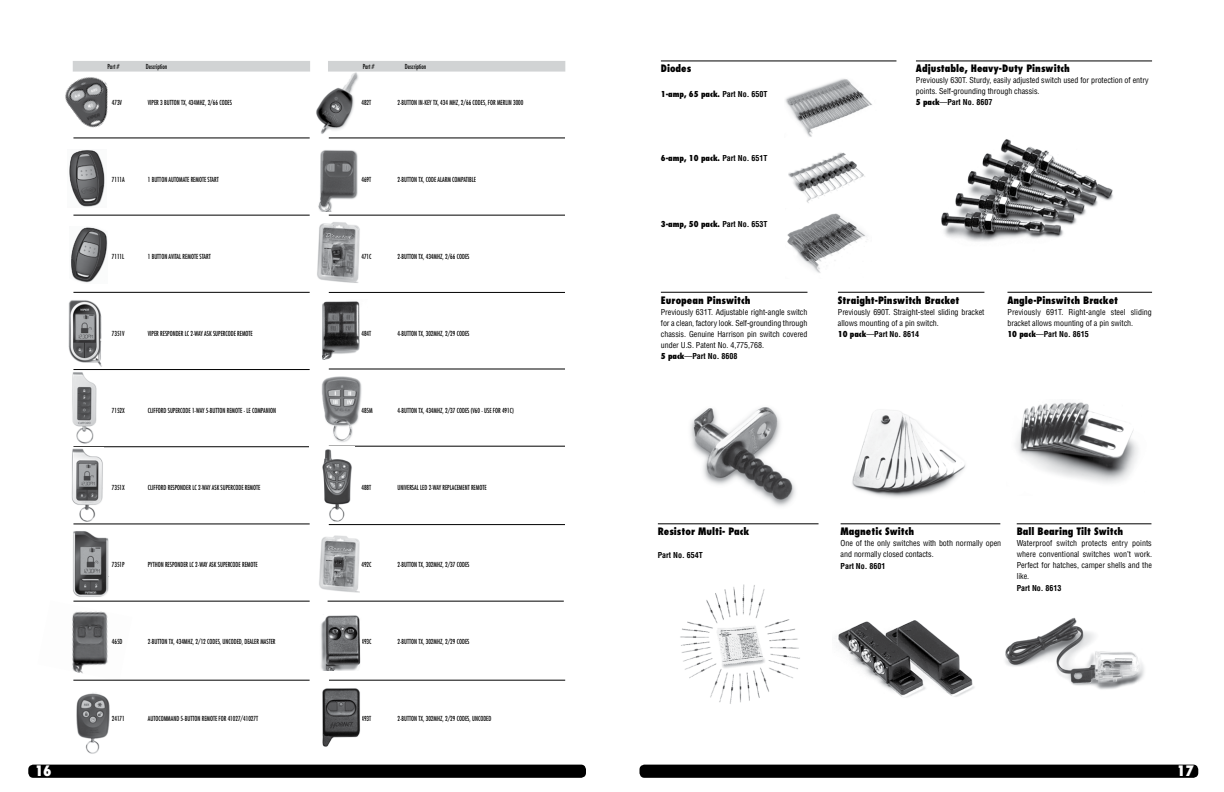
<style>
.page{position:relative;width:1224px;height:792px;background:#fff}
.page>*{position:absolute;margin:0;border:0;box-sizing:border-box;transform-origin:0 0}
.t1{font:800 condensed 14px "Futura";color:#fff}
.t2{font:800 condensed 10px "Futura";color:#000}
.t3{font:condensed 8px/11px "Helvetica";letter-spacing:-.005em;color:#000}
.t4{font:800 condensed 8px "Futura";color:#000}
.t5{font:700 condensed 8px "Helvetica";color:#000}
.t6{font:condensed 6.8px "Futura";color:#000;scale:.93 1}
.s1{font-family:"Helvetica";font-weight:700}
.s2{font-family:"Futura";font-weight:800}
.s3{font-weight:700}
</style>
<div class="page">
<div style="left:28px;top:765px;width:558px;height:13px;background:#000;border-radius:5px"></div>
<div style="left:640px;top:765px;width:558px;height:13px;background:#000;border-radius:5px"></div>
<img style="left:76px;top:693px;width:34px;height:61px">
<img style="left:318px;top:150px;width:40px;height:61px">
<img style="left:323px;top:301px;width:37px;height:59px">
<img style="left:317px;top:222px;width:43px;height:61px">
<img style="left:316px;top:72px;width:43px;height:62px">
<img style="left:72px;top:600px;width:60px;height:80px">
<img style="left:321px;top:376px;width:50px;height:70px">
<hr style="left:73px;top:137px;width:237px;height:1px;background:#000">
<hr style="left:329px;top:137px;width:236px;height:1px;background:#000">
<hr style="left:73px;top:215px;width:237px;height:1px;background:#000">
<hr style="left:329px;top:215px;width:236px;height:1px;background:#000">
<hr style="left:329px;top:292px;width:236px;height:1px;background:#000">
<hr style="left:329px;top:368px;width:236px;height:2px;background:#000">
<hr style="left:329px;top:446px;width:236px;height:1px;background:#000">
<hr style="left:329px;top:524px;width:236px;height:1px;background:#000">
<hr style="left:73px;top:680px;width:237px;height:1px;background:#000">
<hr style="left:329px;top:680px;width:236px;height:1px;background:#000">
<hr style="left:73px;top:292px;width:237px;height:1px;background:#000">
<hr style="left:73px;top:369px;width:237px;height:1px;background:#000">
<hr style="left:73px;top:446px;width:237px;height:1px;background:#000">
<hr style="left:73px;top:523px;width:237px;height:1px;background:#000">
<hr style="left:73px;top:601px;width:237px;height:1px;background:#000">
<hr style="left:328px;top:601px;width:236px;height:1px;background:#000">
<svg style="left:73px;top:61px;width:237px;height:11px;background:#d2d4d5"></svg>
<svg style="left:328px;top:61px;width:237px;height:11px;background:#d2d4d5"></svg>
<img style="left:65px;top:66px;width:59px;height:62px">
<img style="left:71px;top:227px;width:37px;height:56px">
<img style="left:69px;top:150px;width:36px;height:57px">
<hr style="left:661px;top:60px;width:235px;height:1px;background:#000">
<img style="left:680px;top:584px;width:120px;height:120px">
<img style="left:838px;top:620px;width:137px;height:78px">
<hr style="left:841px;top:523px;width:159px;height:1px;background:#000">
<hr style="left:658px;top:523px;width:161px;height:1px;background:#000">
<hr style="left:1017px;top:523px;width:134px;height:1px;background:#000">
<img style="left:788px;top:152px;width:77px;height:51px">
<img style="left:787px;top:213px;width:80px;height:60px">
<hr style="left:916px;top:60px;width:236px;height:1px;background:#000">
<img style="left:941px;top:139px;width:172px;height:103px">
<img style="left:1015px;top:402px;width:123px;height:81px">
<img style="left:852px;top:410px;width:114px;height:88px">
<img style="left:690px;top:407px;width:105px;height:100px">
<hr style="left:661px;top:292px;width:146px;height:1px;background:#000">
<hr style="left:838px;top:292px;width:146px;height:1px;background:#000">
<hr style="left:1007px;top:292px;width:145px;height:1px;background:#000">
<img style="left:1005px;top:617px;width:139px;height:73px">
<img style="left:785px;top:78px;width:87px;height:59px">
<img style="left:68px;top:300px;width:34px;height:67px">
<img style="left:72px;top:372px;width:25px;height:72px">
<img style="left:73px;top:531px;width:36px;height:66px">
<img style="left:322px;top:446px;width:33px;height:76px">
<img style="left:319px;top:535px;width:40px;height:58px">
<img style="left:322px;top:688px;width:38px;height:59px">
<img style="left:321px;top:615px;width:40px;height:56px">
<img style="left:72px;top:448px;width:31px;height:74px">
<p class="t6" style="left:108px;top:62px;width:14px">PART #</p>
<p class="t6" style="left:146px;top:62px;width:24px">DESCRIPTION</p>
<p class="t6" style="left:363px;top:62px;width:14px">PART #</p>
<p class="t6" style="left:405px;top:62px;width:24px">DESCRIPTION</p>
<p class="t6" style="left:112px;top:99px;width:12px">473V</p>
<p class="t6" style="left:148px;top:99px;width:92px">VIPER 3 BUTTON TX, 434MHZ, 2/66 CODES</p>
<p class="t6" style="left:361px;top:99px;width:12px">482T</p>
<p class="t6" style="left:397px;top:99px;width:137px">2-BUTTON IN-KEY TX, 434 MHZ, 2/66 CODES, FOR MERLIN 3000</p>
<p class="t6" style="left:112px;top:176px;width:15px">7111A</p>
<p class="t6" style="left:148px;top:176px;width:11px">1 BUTTON</p>
<p class="t6" style="left:169px;top:176px;width:7px">AUTOMATE</p>
<p class="t6" style="left:191px;top:176px;width:7px">REMOTE</p>
<p class="t6" style="left:208px;top:176px;width:6px">START</p>
<p class="t6" style="left:361px;top:176px;width:12px">469T</p>
<p class="t6" style="left:397px;top:176px;width:86px">2-BUTTON TX, CODE ALARM COMPATIBLE</p>
<p class="t6" style="left:112px;top:253px;width:15px">7111L</p>
<p class="t6" style="left:148px;top:253px;width:11px">1 BUTTON</p>
<p class="t6" style="left:169px;top:253px;width:6px">AVITAL</p>
<p class="t6" style="left:183px;top:253px;width:7px">REMOTE</p>
<p class="t6" style="left:200px;top:253px;width:6px">START</p>
<p class="t6" style="left:361px;top:253px;width:12px">471C</p>
<p class="t6" style="left:397px;top:253px;width:79px">2-BUTTON TX, 434MHZ, 2/66 CODES</p>
<p class="t6" style="left:112px;top:330px;width:15px">7351V</p>
<p class="t6" style="left:148px;top:330px;width:114px">VIPER RESPONDER LC 2-WAY ASK SUPERCODE REMOTE</p>
<p class="t6" style="left:361px;top:330px;width:12px">484T</p>
<p class="t6" style="left:397px;top:330px;width:79px">4-BUTTON TX, 302MHZ, 2/29 CODES</p>
<p class="t6" style="left:112px;top:407px;width:16px">7152X</p>
<p class="t6" style="left:148px;top:407px;width:140px">CLIFFORD SUPERCODE 1-WAY 5-BUTTON REMOTE - LE COMPANION</p>
<p class="t6" style="left:361px;top:407px;width:14px">485M</p>
<p class="t6" style="left:397px;top:407px;width:127px">4-BUTTON TX, 434MHZ, 2/37 CODES (V60 - USE FOR 491C)</p>
<p class="t6" style="left:112px;top:484px;width:16px">7351X</p>
<p class="t6" style="left:148px;top:484px;width:123px">CLIFFORD RESPONDER LC 2-WAY ASK SUPERCODE REMOTE</p>
<p class="t6" style="left:361px;top:484px;width:12px">488T</p>
<p class="t6" style="left:397px;top:484px;width:97px">UNIVERSAL LED 2-WAY REPLACEMENT REMOTE</p>
<p class="t6" style="left:112px;top:561px;width:15px">7351P</p>
<p class="t6" style="left:148px;top:561px;width:120px">PYTHON RESPONDER LC 2-WAY ASK SUPERCODE REMOTE</p>
<p class="t6" style="left:361px;top:561px;width:12px">492C</p>
<p class="t6" style="left:397px;top:561px;width:79px">2-BUTTON TX, 302MHZ, 2/37 CODES</p>
<p class="t6" style="left:112px;top:638px;width:13px">465D</p>
<p class="t6" style="left:148px;top:638px;width:139px">2-BUTTON TX, 434MHZ, 2/12 CODES, UNCODED, DEALER MASTER</p>
<p class="t6" style="left:361px;top:638px;width:12px">493C</p>
<p class="t6" style="left:397px;top:638px;width:79px">2-BUTTON TX, 302MHZ, 2/29 CODES</p>
<p class="t6" style="left:112px;top:715px;width:15px">24171</p>
<p class="t6" style="left:148px;top:715px;width:120px">AUTOCOMMAND 5-BUTTON REMOTE FOR 41027/41027T</p>
<p class="t6" style="left:361px;top:715px;width:12px">493T</p>
<p class="t6" style="left:397px;top:715px;width:103px">2-BUTTON TX, 302MHZ, 2/29 CODES, UNCODED</p>
<h2 class="t2" style="left:661px;top:62px;width:32px">Diodes</h2>
<p class="t4" style="left:661px;top:89px;width:108px">1-amp, 65 pack. <span class="s1">Part No. 650T</span></p>
<p class="t4" style="left:661px;top:153px;width:108px">6-amp, 10 pack. <span class="s1">Part No. 651T</span></p>
<p class="t4" style="left:661px;top:219px;width:108px">3-amp, 50 pack. <span class="s1">Part No. 653T</span></p>
<h2 class="t2" style="left:661px;top:293px;width:91px">European Pinswitch</h2>
<p class="t3" style="left:661px;top:306px;width:148px">Previously 631T. Adjustable right-angle switch for a clean, factory look. Self-grounding through chassis. Genuine Harrison pin switch covered under U.S. Patent No. 4,775,768.<br><span class="s2">5 pack</span>—<span class="s3">Part No. 8608</span></p>
<h2 class="t2" style="left:916px;top:62px;width:156px">Adjustable, Heavy-Duty Pinswitch</h2>
<p class="t3" style="left:916px;top:75px;width:234px">Previously 630T. Sturdy, easily adjusted switch used for protection of entry points. Self-grounding through chassis.<br><span class="s2">5 pack</span>—<span class="s3">Part No. 8607</span></p>
<h2 class="t2" style="left:838px;top:293px;width:123px">Straight-Pinswitch Bracket</h2>
<p class="t3" style="left:838px;top:306px;width:148px">Previously 690T. Straight-steel sliding bracket allows mounting of a pin switch.<br><span class="s2">10 pack</span>—<span class="s3">Part No. 8614</span></p>
<h2 class="t2" style="left:1007px;top:293px;width:112px">Angle-Pinswitch Bracket</h2>
<p class="t3" style="left:1007px;top:306px;width:146px">Previously 691T. Right-angle steel sliding bracket allows mounting of a pin switch.<br><span class="s2">10 pack</span>—<span class="s3">Part No. 8615</span></p>
<h2 class="t2" style="left:658px;top:525px;width:93px">Resistor Multi- Pack</h2>
<p class="t5" style="left:658px;top:550px;width:46px">Part No. 654T</p>
<h2 class="t2" style="left:841px;top:525px;width:75px">Magnetic Switch</h2>
<p class="t3" style="left:841px;top:538px;width:162px">One of the only switches with both normally open and normally closed contacts.</p>
<p class="t5" style="left:841px;top:561px;width:46px">Part No. 8601</p>
<h2 class="t2" style="left:1017px;top:525px;width:108px">Ball Bearing Tilt Switch</h2>
<p class="t3" style="left:1017px;top:538px;width:137px;text-align:justify">Waterproof switch protects entry points where conventional switches won’t work.<br>Perfect for hatches, camper shells and the like.</p>
<p class="t5" style="left:1017px;top:583px;width:46px">Part No. 8613</p>
<h1 class="t1" style="left:35px;top:762px;width:18px">16</h1>
<h1 class="t1" style="left:1177px;top:762px;width:18px">17</h1>
</div>
